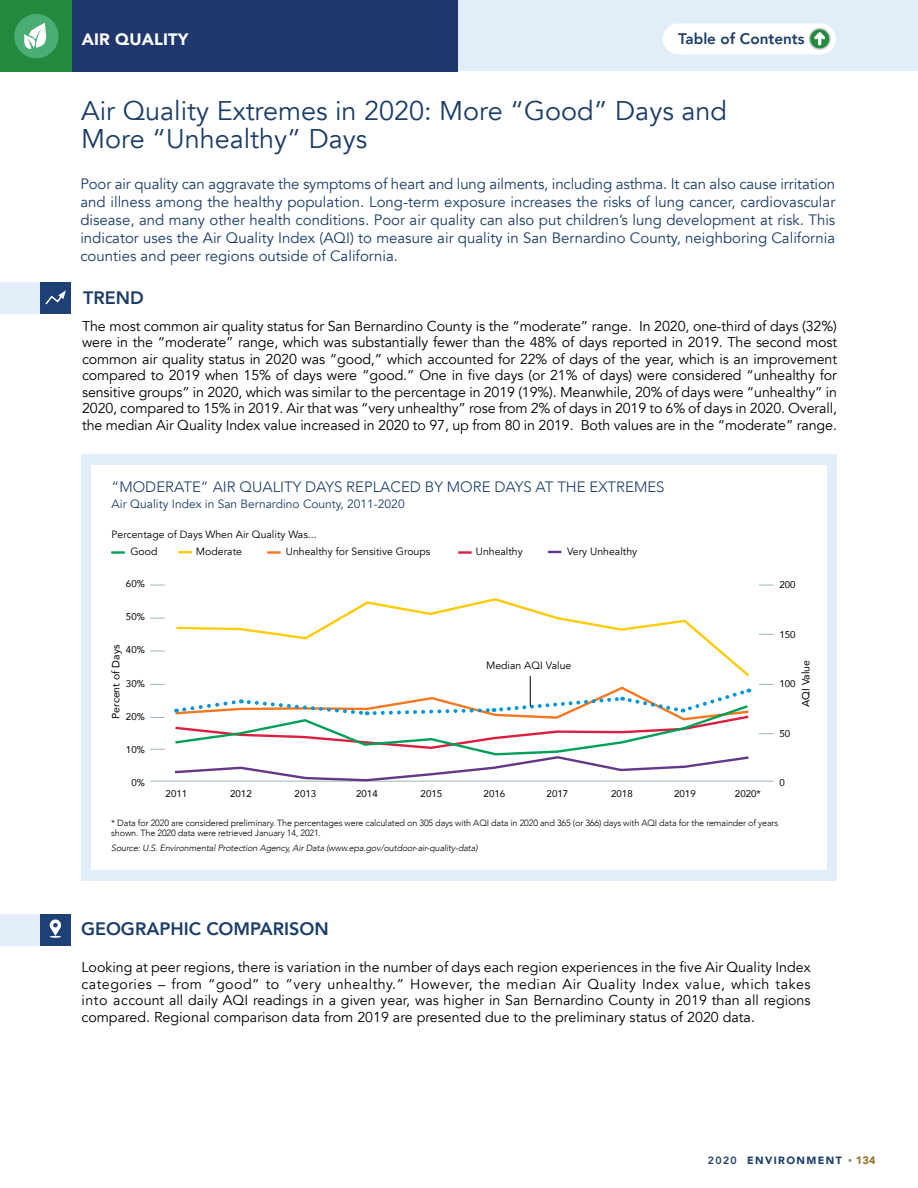
<style>
.page{position:relative;width:918px;height:1188px;background:#fff}
.page>*{position:absolute;margin:0;border:0;box-sizing:border-box;transform-origin:0 0}
.t1{font:27px/28.5px "Avenir";color:#1b3d67}
.t2{font:800 18px "Avenir";color:#1b3d67}
.t3{font:900 16.5px "Avenir";letter-spacing:.01em;color:#fff}
.t4{font:800 15.3px "Avenir";color:#1b3d67}
.t5{font:15px/18px "Avenir";color:#1b3d67;text-align:justify}
.t6{font:300 15px "Avenir";color:#1b3d67}
.t7{font:14.25px/16.5px "Avenir";letter-spacing:-.01em;color:#000;text-align:justify}
.t8{font:12px "Avenir";color:#1b3d67}
.t9{font:900 10.8px "Avenir";color:#95732b}
.t10{font:10.5px/17.2px "Avenir";color:#000}
.t11{font:10.5px "Avenir";color:#000}
.t12{font:900 10.5px "Avenir";letter-spacing:.13em;color:#1b3d67}
.t13{font:9.75px "Avenir";color:#000}
.t14{font:300 9px/10.5px "Avenir";letter-spacing:-.015em;color:#000}
.t15{font:italic 300 9px "Avenir";letter-spacing:-.015em;color:#000}
.s1{font-weight:800}
</style>
<div class="page">
<div style="left:81px;top:454px;width:756px;height:426px;background:#e1eef9"></div>
<div style="left:91px;top:465px;width:736px;height:405px;background:#fff"></div>
<div style="left:40px;top:282px;width:31px;height:32px;background:#1d4077"></div>
<div style="left:0;top:282px;width:40px;height:32px;background:#e1eef9"></div>
<svg style="left:45px;top:290px;width:21px;height:15px"></svg>
<div style="left:241px;top:0;width:677px;height:71px;background:#e1eef9"></div>
<div style="left:0;top:0;width:458px;height:71px;background:#1f376d"></div>
<div style="left:0;top:0;width:71px;height:71px;background:#218a3c"></div>
<div style="left:14px;top:14px;width:45px;height:44px;background:#4aad76;border-radius:50%"></div>
<hr style="left:111px;top:551px;width:14px;height:3px;background:#009f58">
<hr style="left:267px;top:551px;width:14px;height:3px;background:#f47821">
<svg style="left:548px;top:551px;width:13px;height:2px"></svg>
<svg style="left:178px;top:551px;width:14px;height:2px"></svg>
<hr style="left:458px;top:551px;width:14px;height:3px;background:#da1f42">
<svg style="left:150px;top:585px;width:15px;height:1px"></svg>
<svg style="left:759px;top:585px;width:14px;height:1px"></svg>
<svg style="left:150px;top:618px;width:15px;height:1px"></svg>
<svg style="left:759px;top:634px;width:14px;height:1px"></svg>
<svg style="left:150px;top:651px;width:15px;height:1px"></svg>
<svg style="left:150px;top:684px;width:15px;height:1px"></svg>
<svg style="left:759px;top:684px;width:14px;height:1px"></svg>
<svg style="left:150px;top:717px;width:14px;height:1px"></svg>
<svg style="left:150px;top:749px;width:15px;height:1px"></svg>
<svg style="left:759px;top:733px;width:14px;height:1px"></svg>
<hr style="left:150px;top:781px;width:623px;height:1px;background:#9bb8a8">
<svg style="left:176px;top:598px;width:574px;height:81px"></svg>
<svg style="left:172px;top:685px;width:579px;height:97px"></svg>
<div style="left:40px;top:914px;width:31px;height:31px;background:#1d4077"></div>
<div style="left:0;top:914px;width:40px;height:31px;background:#e1eef9"></div>
<svg style="left:50px;top:919px;width:11px;height:19px"></svg>
<svg style="left:24px;top:23px;width:22px;height:26px"></svg>
<svg style="left:848px;top:1159px;width:4px;height:3px"></svg>
<hr style="left:530px;top:676px;width:1px;height:30px;background:#000">
<div style="left:663px;top:23px;width:173px;height:31px;background:#fff;border-radius:15px"></div>
<svg style="left:809px;top:29px;width:21px;height:20px"></svg>
<div style="left:809px;top:28px;width:22px;height:22px;border:2px solid #c7c8ca;border-radius:50%"></div>
<svg style="left:814px;top:31px;width:11px;height:14px"></svg>
<p class="t3" style="left:82px;top:25px;width:108px">AIR QUALITY</p>
<p class="t4" style="left:678px;top:27px;width:128px">Table of Contents</p>
<h1 class="t1" style="left:81px;top:97px;width:647px">Air Quality Extremes in 2020: More “Good” Days and<br>More “Unhealthy” Days</h1>
<p class="t5" style="left:80px;top:175px;width:756px">Poor air quality can aggravate the symptoms of heart and lung ailments, including asthma. It can also cause irritation and illness among the healthy population. Long-term exposure increases the risks of lung cancer, cardiovascular disease, and many other health conditions. Poor air quality can also put children’s lung development at risk. This indicator uses the Air Quality Index (AQI) to measure air quality in San Bernardino County, neighboring California counties and peer regions outside of California.</p>
<p class="t2" style="left:83px;top:283px;width:62px">TREND</p>
<p class="t7" style="left:82px;top:318px;width:756px">The most common air quality status for San Bernardino County is the “moderate” range. In 2020, one-third of days (32%) were in the “moderate” range, which was substantially fewer than the 48% of days reported in 2019. The second most common air quality status in 2020 was “good,” which accounted for 22% of days of the year, which is an improvement compared to 2019 when 15% of days were “good.” One in five days (or 21% of days) were considered “unhealthy for sensitive groups” in 2020, which was similar to the percentage in 2019 (19%). Meanwhile, 20% of days were “unhealthy” in 2020, compared to 15% in 2019. Air that was “very unhealthy” rose from 2% of days in 2019 to 6% of days in 2020. Overall, the median Air Quality Index value increased in 2020 to 97, up from 80 in 2019. Both values are in the “moderate” range.</p>
<p class="t6" style="left:112px;top:478px;width:554px">“MODERATE” AIR QUALITY DAYS REPLACED BY MORE DAYS AT THE EXTREMES</p>
<p class="t8" style="left:112px;top:497px;width:295px">Air Quality Index in San Bernardino County, 2011-2020</p>
<p class="t10" style="left:130px;top:526px;width:188px;text-indent:-19px">Percentage of Days When Air Quality Was...<br>Good</p>
<p class="t10" style="left:196px;top:543px;width:48px">Moderate</p>
<p class="t10" style="left:286px;top:543px;width:146px">Unhealthy for Sensitive Groups</p>
<p class="t10" style="left:476px;top:543px;width:49px">Unhealthy</p>
<p class="t10" style="left:567px;top:543px;width:72px">Very Unhealthy</p>
<p class="t13" style="left:126px;top:576px;width:20px">60%</p>
<p class="t13" style="left:126px;top:609px;width:20px">50%</p>
<p class="t13" style="left:126px;top:642px;width:20px">40%</p>
<p class="t13" style="left:126px;top:675px;width:20px">30%</p>
<p class="t13" style="left:126px;top:708px;width:20px">20%</p>
<p class="t13" style="left:126px;top:741px;width:20px">10%</p>
<p class="t13" style="left:131px;top:774px;width:15px">0%</p>
<p class="t11" style="left:108px;top:719px;width:76px;rotate:-90deg">Percent of Days</p>
<p class="t10" style="left:486px;top:657px;width:87px">Median AQI Value</p>
<p class="t13" style="left:166px;top:785px;width:23px">2011</p>
<p class="t13" style="left:230px;top:785px;width:23px">2012</p>
<p class="t13" style="left:295px;top:785px;width:23px">2013</p>
<p class="t13" style="left:356px;top:785px;width:23px">2014</p>
<p class="t13" style="left:421px;top:785px;width:23px">2015</p>
<p class="t13" style="left:484px;top:785px;width:23px">2016</p>
<p class="t13" style="left:547px;top:785px;width:23px">2017</p>
<p class="t13" style="left:611px;top:785px;width:23px">2018</p>
<p class="t13" style="left:674px;top:785px;width:23px">2019</p>
<p class="t13" style="left:735px;top:785px;width:28px">2020*</p>
<p class="t13" style="left:779px;top:577px;width:18px">200</p>
<p class="t13" style="left:779px;top:626px;width:18px">150</p>
<p class="t11" style="left:797px;top:707px;width:49px;rotate:-90deg">AQI Value</p>
<p class="t13" style="left:779px;top:676px;width:18px">100</p>
<p class="t13" style="left:779px;top:725px;width:12px">50</p>
<p class="t13" style="left:779px;top:775px;width:7px">0</p>
<p class="t14" style="left:111px;top:817px;width:669px">* Data for 2020 are considered preliminary. The percentages were calculated on 305 days with AQI data in 2020 and 365 (or 366) days with AQI data for the remainder of years shown. The 2020 data were retrieved January 14, 2021.</p>
<p class="t15" style="left:111px;top:843px;width:368px">Source: U.S. Environmental Protection Agency, Air Data (www.epa.gov/outdoor-air-quality-data)</p>
<p class="t2" style="left:81px;top:915px;width:249px">GEOGRAPHIC COMPARISON</p>
<p class="t7" style="left:82px;top:959px;width:731px">Looking at peer regions, there is variation in the number of days each region experiences in the five Air Quality Index categories – from “good” to “very unhealthy.” However, the median Air Quality Index value, which takes into account all daily AQI readings in a given year, was higher in San Bernardino County in 2019 than all regions compared. Regional comparison data from 2019 are presented due to the preliminary status of 2020 data.</p>
<p class="t12" style="left:708px;top:1152px;width:135px"><span class="s1">2020</span> ENVIRONMENT</p>
<p class="t9" style="left:856px;top:1151px;width:22px">134</p>
</div>
